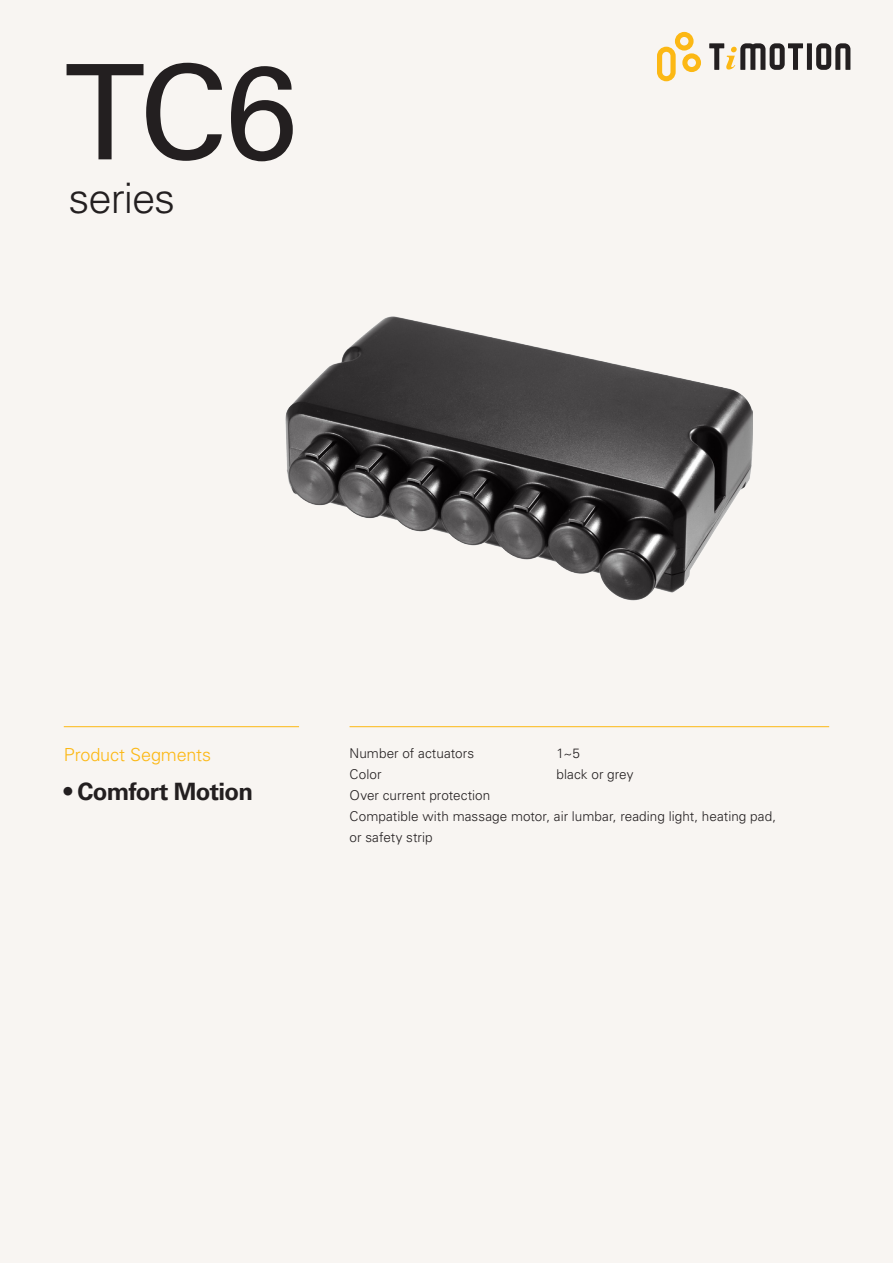
<style>
.page{position:relative;width:893px;height:1263px;background:#f8f5f2}
.page>*{position:absolute;margin:0;border:0;box-sizing:border-box;transform-origin:0 0}
._01_1_product_name{font:132px "Univers LT Std";color:#231f20}
._01_2_product_series{font:300 42px "Univers LT Std";letter-spacing:-.025em;color:#231f20}
._02_2_pr_segments{font:700 24px "Univers LT Std";letter-spacing:-.03em;color:#231f20}
._02_1_pr_segments{font:300 18px "Univers LT Std";letter-spacing:-.005em;color:#fcb814}
._04_2_feature_body{font:300 13.5px "Univers LT Std";letter-spacing:.005em;color:#231f20}
</style>
<div class="page">
<svg style="left:657px;top:32px;width:44px;height:49px"></svg>
<div style="left:807px;top:43px;width:5px;height:27px;background:#231f20"></div>
<svg style="left:816px;top:43px;width:34px;height:27px"></svg>
<svg style="left:709px;top:43px;width:94px;height:27px"></svg>
<hr style="left:350px;top:726px;width:479px;height:1px;background:#fcb814">
<hr style="left:64px;top:726px;width:235px;height:1px;background:#fcb814">
<img style="left:285px;top:317px;width:467px;height:283px">
<p class="_01_1_product_name" style="left:64px;top:34px;width:235px">TC6</p>
<p class="_01_2_product_series" style="left:69px;top:173px;width:108px">series</p>
<p class="_02_1_pr_segments" style="left:64px;top:744px;width:149px">Product Segments</p>
<p class="_02_2_pr_segments" style="left:64px;top:777px;width:191px">• Comfort Motion</p>
<p class="_04_2_feature_body" style="left:350px;top:745px;width:126px">Number of actuators</p>
<p class="_04_2_feature_body" style="left:557px;top:745px;width:25px">1~5</p>
<p class="_04_2_feature_body" style="left:350px;top:766px;width:34px">Color</p>
<p class="_04_2_feature_body" style="left:557px;top:766px;width:78px">black or grey</p>
<p class="_04_2_feature_body" style="left:350px;top:787px;width:142px">Over current protection</p>
<p class="_04_2_feature_body" style="left:350px;top:808px;width:428px">Compatible with massage motor, air lumbar, reading light, heating pad,</p>
<p class="_04_2_feature_body" style="left:350px;top:829px;width:85px">or safety strip</p>
</div>
